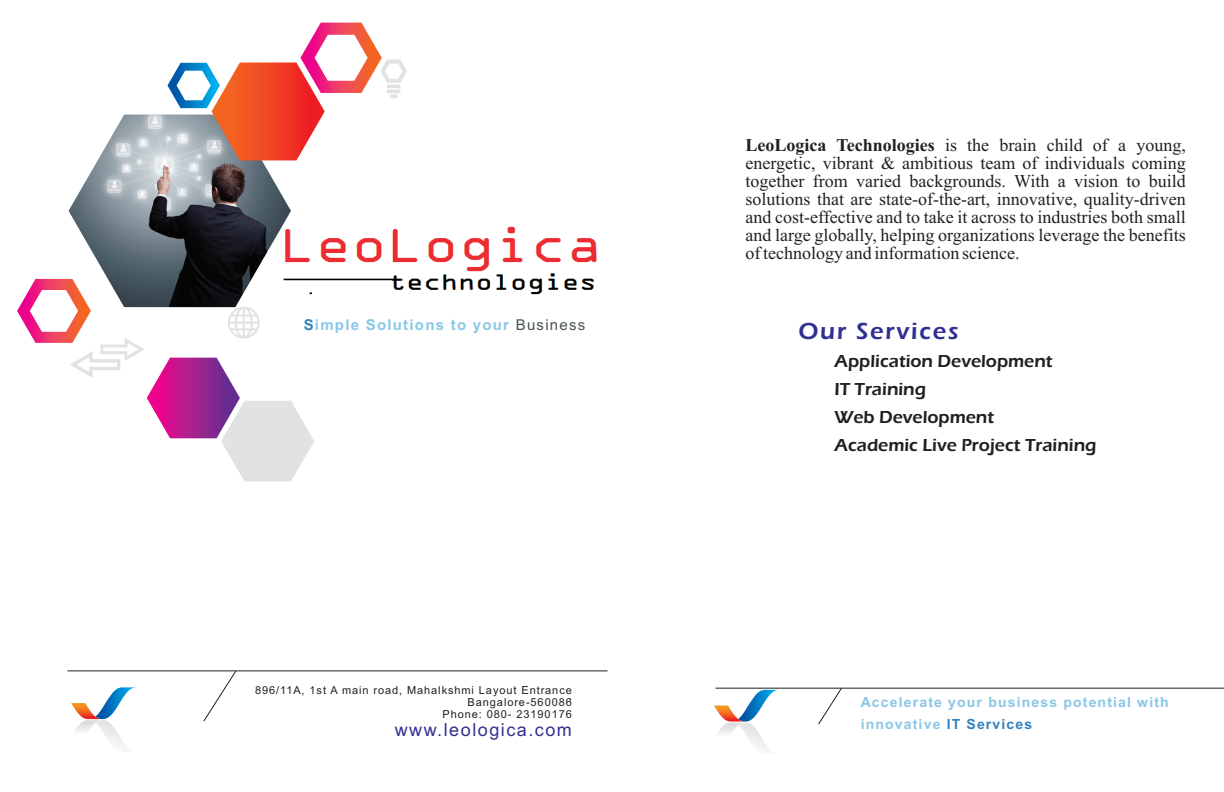
<style>
.page{position:relative;width:1224px;height:792px;background:#fff}
.page>*{position:absolute;margin:0;border:0;box-sizing:border-box;transform-origin:0 0}
.t1{font:600 24px "Eras ITC";letter-spacing:.075em;color:#2e3092}
.t2{font:18px/18px "Times New Roman";color:#231f20;text-align:justify}
.t3{font:600 18px/28px "Eras ITC";color:#231f20}
.t4{font:18px "Arial";letter-spacing:.085em;color:#2e3092}
.t5{font:700 15px "Arial";letter-spacing:.085em;color:#89c7e6}
.t6{font:700 14px/22px "Arial";letter-spacing:.085em;color:#89c7e6}
.t7{font:11px/12px "Arial";letter-spacing:.085em;color:#231f20;text-align:right}
.s1{color:#3482bd}
.s2{font-weight:400;color:#495355}
.s3{font-weight:700}
</style>
<div class="page">
<img style="left:291px;top:226px;width:306px;height:69px">
<img style="left:69px;top:115px;width:222px;height:164px">
<hr style="left:68px;top:671px;width:540px;height:1px;background:#231f20">
<svg style="left:203px;top:670px;width:34px;height:52px"></svg>
<hr style="left:716px;top:688px;width:508px;height:1px;background:#231f20">
<svg style="left:818px;top:687px;width:24px;height:38px"></svg>
<svg style="left:167px;top:23px;width:240px;height:137px"></svg>
<svg style="left:17px;top:279px;width:297px;height:202px"></svg>
<svg style="left:71px;top:687px;width:64px;height:61px"></svg>
<svg style="left:714px;top:690px;width:63px;height:60px"></svg>
<p class="t5" style="left:304px;top:319px;width:283px"><span class="s1">S</span>imple Solutions to your <span class="s2">Business</span></p>
<p class="t7" style="left:255px;top:685px;width:318px">896/11A, 1st A main road, Mahalkshmi Layout Entrance</p>
<p class="t7" style="left:569px;top:691px;width:5px">,</p>
<p class="t7" style="left:443px;top:697px;width:131px">Bangalore-560086<br>Phone: 080- 23190176</p>
<p class="t4" style="left:395px;top:723px;width:179px">www.leologica.com</p>
<p class="t2" style="left:746px;top:138px;width:442px"><span class="s3">LeoLogica Technologies</span> is the brain child of a young, energetic, vibrant &amp; ambitious team of individuals coming together from varied backgrounds. With a vision to build solutions that are state-of-the-art, innovative, quality-driven and cost-effective and to take it across to industries both small and large globally, helping organizations leverage the benefits of technology and information science.</p>
<h1 class="t1" style="left:798px;top:322px;width:162px">Our Services</h1>
<p class="t3" style="left:834px;top:349px;width:264px">Application Development<br>IT Training<br>Web Development<br>Academic Live Project Training</p>
<p class="t6" style="left:861px;top:693px;width:310px">Accelerate your business potential with innovative <span class="s1">IT Services</span></p>
</div>
